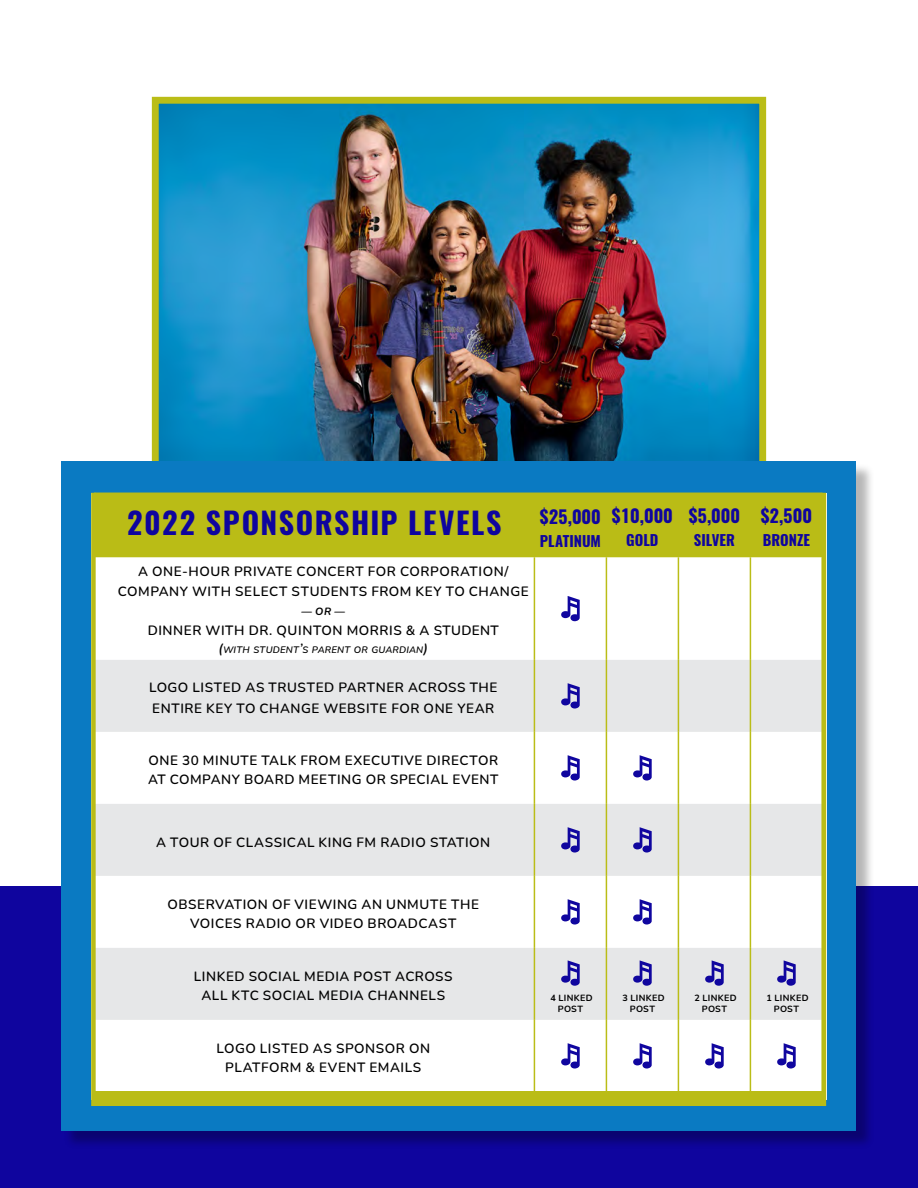
<style>
.page{position:relative;width:918px;height:1188px;background:#fff}
.page>*{position:absolute;margin:0;border:0;box-sizing:border-box;transform-origin:0 0}
.t1{font:700 30px "Oswald";letter-spacing:.05em;color:#0f059e}
.t2{font:700 18px "Oswald";color:#0f059e}
.t3{font:700 14.7px "Oswald";color:#0f059e}
.t4{font:600 13.5px/19.5px "Nunito";letter-spacing:.04em;color:#000;text-align:center}
.t5{font:italic 700 10.5px "Nunito";color:#000}
.t6{font:italic 600 9.45px "Nunito";letter-spacing:.02em;color:#000}
.t7{font:700 9px/10.8px "Nunito";letter-spacing:.04em;color:#000;text-align:center}
.s1{font-size:13.5px}
</style>
<div class="page">
<div style="left:0;top:886px;width:918px;height:302px;background:#0f059e"></div>
<img style="left:160px;top:105px;width:598px;height:356px">
<div style="left:152px;top:97px;width:614px;height:372px;border:7px solid #babd17"></div>
<div style="left:64px;top:463px;width:810px;height:687px;background:#000;opacity:.29"></div>
<div style="left:62px;top:461px;width:794px;height:670px;background:#0a7ac2"></div>
<div style="left:91px;top:494px;width:735px;height:606px;background:#fff"></div>
<div style="left:96px;top:493px;width:726px;height:64px;background:#babc16"></div>
<svg style="left:96px;top:660px;width:726px;height:360px;fill:#e6e7e8"></svg>
<hr style="left:534px;top:557px;width:1px;height:103px;background:#babd17">
<hr style="left:606px;top:557px;width:1px;height:103px;background:#babd17">
<hr style="left:678px;top:557px;width:1px;height:103px;background:#babd17">
<hr style="left:750px;top:557px;width:1px;height:103px;background:#babd17">
<hr style="left:534px;top:660px;width:1px;height:72px;background:#babd17">
<hr style="left:606px;top:660px;width:1px;height:72px;background:#babd17">
<hr style="left:678px;top:660px;width:1px;height:72px;background:#babd17">
<hr style="left:750px;top:660px;width:1px;height:72px;background:#babd17">
<hr style="left:534px;top:732px;width:1px;height:72px;background:#babd17">
<hr style="left:606px;top:732px;width:1px;height:72px;background:#babd17">
<hr style="left:678px;top:732px;width:1px;height:72px;background:#babd17">
<hr style="left:750px;top:732px;width:1px;height:72px;background:#babd17">
<hr style="left:534px;top:804px;width:1px;height:72px;background:#babd17">
<hr style="left:606px;top:804px;width:1px;height:72px;background:#babd17">
<hr style="left:678px;top:804px;width:1px;height:72px;background:#babd17">
<hr style="left:750px;top:804px;width:1px;height:72px;background:#babd17">
<hr style="left:534px;top:876px;width:1px;height:72px;background:#babd17">
<hr style="left:606px;top:876px;width:1px;height:72px;background:#babd17">
<hr style="left:678px;top:876px;width:1px;height:72px;background:#babd17">
<hr style="left:750px;top:876px;width:1px;height:72px;background:#babd17">
<hr style="left:534px;top:948px;width:1px;height:72px;background:#babd17">
<hr style="left:606px;top:948px;width:1px;height:72px;background:#babd17">
<hr style="left:678px;top:948px;width:1px;height:72px;background:#babd17">
<hr style="left:750px;top:948px;width:1px;height:72px;background:#babd17">
<hr style="left:534px;top:1020px;width:1px;height:72px;background:#babd17">
<hr style="left:606px;top:1020px;width:1px;height:72px;background:#babd17">
<hr style="left:678px;top:1020px;width:1px;height:72px;background:#babd17">
<hr style="left:750px;top:1020px;width:1px;height:72px;background:#babd17">
<svg style="left:561px;top:596px;width:19px;height:25px"></svg>
<svg style="left:560px;top:683px;width:20px;height:26px"></svg>
<svg style="left:560px;top:755px;width:20px;height:26px"></svg>
<svg style="left:632px;top:755px;width:20px;height:26px"></svg>
<svg style="left:560px;top:827px;width:20px;height:26px"></svg>
<svg style="left:632px;top:827px;width:20px;height:26px"></svg>
<svg style="left:560px;top:899px;width:20px;height:26px"></svg>
<svg style="left:632px;top:899px;width:20px;height:26px"></svg>
<svg style="left:560px;top:960px;width:20px;height:26px"></svg>
<svg style="left:632px;top:960px;width:20px;height:26px"></svg>
<svg style="left:704px;top:960px;width:20px;height:26px"></svg>
<svg style="left:776px;top:960px;width:20px;height:26px"></svg>
<svg style="left:561px;top:1043px;width:19px;height:26px"></svg>
<svg style="left:633px;top:1043px;width:19px;height:26px"></svg>
<svg style="left:705px;top:1043px;width:19px;height:26px"></svg>
<svg style="left:777px;top:1043px;width:19px;height:26px"></svg>
<div style="left:93px;top:1092px;width:730px;height:14px;background:#babc16"></div>
<div style="left:91px;top:493px;width:5px;height:613px;background:#babc16"></div>
<hr style="left:822px;top:493px;width:4px;height:613px;background:#babc16">
<h1 class="t1" style="left:127px;top:502px;width:376px">2022 SPONSORSHIP LEVELS</h1>
<h2 class="t2" style="left:540px;top:504px;width:62px">$25,000</h2>
<p class="t3" style="left:540px;top:531px;width:63px">PLATINUM</p>
<p class="t4" style="left:118px;top:561px;width:412px">A ONE-HOUR PRIVATE CONCERT FOR CORPORATION/<br>COMPANY WITH SELECT STUDENTS FROM KEY TO CHANGE</p>
<p class="t5" style="left:302px;top:604px;width:45px">— OR —</p>
<p class="t4" style="left:148px;top:620px;width:353px">DINNER WITH DR. QUINTON MORRIS &amp; A STUDENT</p>
<p class="t6" style="left:219px;top:643px;width:211px"><span class="s1">(</span>WITH STUDENT<span class="s1">’</span>S PARENT OR GUARDIAN<span class="s1">)</span></p>
<p class="t4" style="left:149px;top:676px;width:350px;line-height:21.6px;text-align:left">LOGO LISTED AS TRUSTED PARTNER ACROSS THE<br>ENTIRE KEY TO CHANGE WEBSITE FOR ONE YEAR</p>
<h2 class="t2" style="left:612px;top:503px;width:63px">$10,000</h2>
<p class="t3" style="left:626px;top:530px;width:34px">GOLD</p>
<p class="t4" style="left:148px;top:750px;width:352px;text-align:left">ONE 30 MINUTE TALK FROM EXECUTIVE DIRECTOR<br>AT COMPANY BOARD MEETING OR SPECIAL EVENT</p>
<h2 class="t2" style="left:689px;top:503px;width:53px">$5,000</h2>
<p class="t3" style="left:694px;top:530px;width:43px">SILVER</p>
<p class="t4" style="left:156px;top:832px;width:336px">A TOUR OF CLASSICAL KING FM RADIO STATION</p>
<p class="t4" style="left:168px;top:894px;width:313px">OBSERVATION OF VIEWING AN UNMUTE THE<br>VOICES RADIO OR VIDEO BROADCAST</p>
<h2 class="t2" style="left:761px;top:503px;width:53px">$2,500</h2>
<p class="t3" style="left:763px;top:530px;width:49px">BRONZE</p>
<p class="t4" style="left:194px;top:966px;width:260px">LINKED SOCIAL MEDIA POST ACROSS<br>ALL KTC SOCIAL MEDIA CHANNELS</p>
<p class="t4" style="left:216px;top:1038px;width:215px">LOGO LISTED AS SPONSOR ON<br>PLATFORM &amp; EVENT EMAILS</p>
<p class="t7" style="left:551px;top:992px;width:43px">4 LINKED<br>POST</p>
<p class="t7" style="left:623px;top:992px;width:43px">3 LINKED<br>POST</p>
<p class="t7" style="left:695px;top:992px;width:43px">2 LINKED<br>POST</p>
<p class="t7" style="left:767px;top:992px;width:43px">1 LINKED<br>POST</p>
</div>
